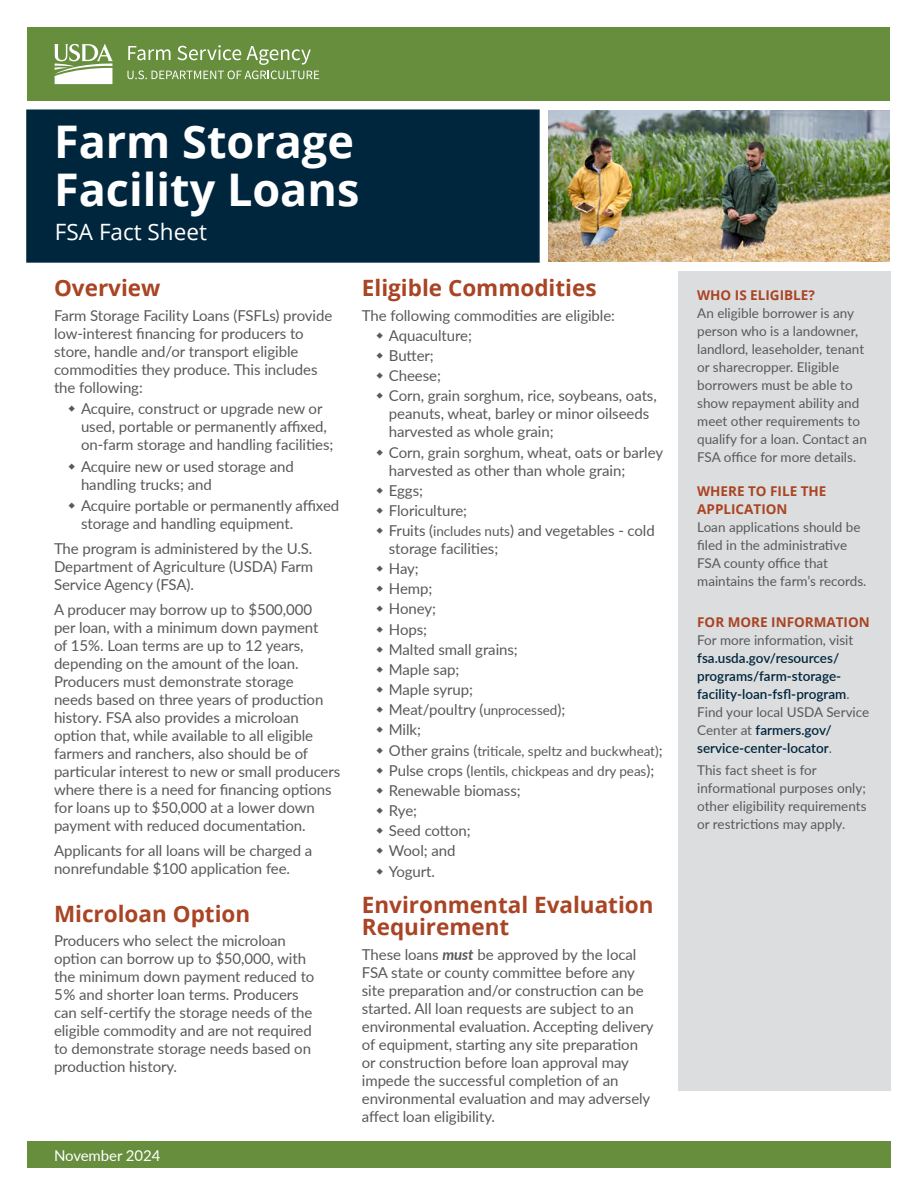
<style>
.page{position:relative;width:918px;height:1188px;background:#fff}
.page>*{position:absolute;margin:0;border:0;box-sizing:border-box;transform-origin:0 0}
.Fact_Sheet_Title{font:700 45px/48px "Open Sans";color:#fff}
.Bullets_level_1{font:700 22.5px/22.5px "Open Sans";color:#a94424}
.Body_Subhead{font:700 22.5px "Open Sans";color:#a94424}
.Body_Text{font:700 22.5px "Open Sans";color:#a94424}
.Fact_Sheet_Subtitle{font:22.5px "Open Sans";color:#fff}
.Body_Text-2{font:15px/18px "Lato";letter-spacing:-.005em;color:#58595b}
.Bullets_level_1-2{font:15px/18px "Lato";letter-spacing:-.005em;color:#58595b}
.Body_Text_White{font:15px "Lato";letter-spacing:-.005em;color:#fff}
.Sidebar_Title{font:13.5px/18px "Lato";color:#58595b}
.Sidebar_Title-2{font:600 13.5px/18px "Lato";color:#00263e}
.Bullets_level_1-3{font:13.5px "Lato";letter-spacing:-.005em;color:#58595b}
.Sidebar_Title-3{font:700 13.5px/18px "Open Sans";color:#a94424}
.Sidebar_Text{font:700 13.5px "Open Sans";color:#a94424}
.s1{font-size:13.5px}
.s2{font-size:15px}
.s3{font-weight:700;font-style:italic}
.s4{font-weight:400;color:#58595b}
</style>
<div class="page">
<div style="left:27px;top:1142px;width:864px;height:26px;background:#668e3d"></div>
<div style="left:678px;top:272px;width:213px;height:819px;background:#dcddde"></div>
<div style="left:26px;top:109px;width:514px;height:154px;background:#00263e;border:2px solid #00263e"></div>
<div style="left:27px;top:27px;width:863px;height:74px;background:#668e3d"></div>
<svg style="left:127px;top:45px;width:192px;height:34px"></svg>
<svg style="left:54px;top:44px;width:59px;height:40px"></svg>
<img style="left:549px;top:110px;width:341px;height:152px">
<h1 class="Fact_Sheet_Title" style="left:54px;top:116px;width:307px">Farm Storage<br>Facility Loans</h1>
<h1 class="Fact_Sheet_Subtitle" style="left:55px;top:217px;width:154px">FSA Fact Sheet</h1>
<h2 class="Body_Subhead" style="left:54px;top:272px;width:108px">Overview</h2>
<p class="Body_Text-2" style="left:54px;top:306px;width:280px">Farm Storage Facility Loans (FSFLs) provide low-interest financing for producers to store, handle and/or transport eligible commodities they produce. This includes the following:</p>
<p class="Bullets_level_1-2" style="left:81px;top:399px;width:254px">Acquire, construct or upgrade new or used, portable or permanently affixed, on-farm storage and handling facilities;</p>
<p class="Bullets_level_1-2" style="left:81px;top:457px;width:214px">Acquire new or used storage and handling trucks; and</p>
<p class="Bullets_level_1-2" style="left:81px;top:496px;width:260px">Acquire portable or permanently affixed storage and handling equipment.</p>
<p class="Body_Text-2" style="left:54px;top:539px;width:261px;text-align:justify">The program is administered by the U.S.<br>Department of Agriculture (USDA) Farm Service Agency (FSA).</p>
<p class="Body_Text-2" style="left:54px;top:600px;width:288px">A producer may borrow up to $500,000<br>per loan, with a minimum down payment<br>of 15%. Loan terms are up to 12 years, depending on the amount of the loan.<br>Producers must demonstrate storage<br>needs based on three years of production history. FSA also provides a microloan option that, while available to all eligible farmers and ranchers, also should be of particular interest to new or small producers where there is a need for financing options for loans up to $50,000 at a lower down payment with reduced documentation.</p>
<p class="Body_Text-2" style="left:54px;top:840px;width:260px">Applicants for all loans will be charged a nonrefundable $100 application fee.</p>
<h2 class="Body_Subhead" style="left:54px;top:897px;width:198px">Microloan Option</h2>
<p class="Body_Text-2" style="left:54px;top:931px;width:262px">Producers who select the microloan option can borrow up to $50,000, with the minimum down payment reduced to 5% and shorter loan terms. Producers can self-certify the storage needs of the eligible commodity and are not required to demonstrate storage needs based on production history.</p>
<p class="Body_Text" style="left:362px;top:272px;width:236px">Eligible Commodities</p>
<p class="Body_Text-2" style="left:362px;top:306px;width:255px">The following commodities are eligible:</p>
<p class="Bullets_level_1-2" style="left:389px;top:326px;width:85px">Aquaculture;</p>
<p class="Bullets_level_1-2" style="left:389px;top:346px;width:47px">Butter;</p>
<p class="Bullets_level_1-2" style="left:389px;top:366px;width:54px">Cheese;</p>
<p class="Bullets_level_1-2" style="left:389px;top:386px;width:269px">Corn, grain sorghum, rice, soybeans, oats, peanuts, wheat, barley or minor oilseeds harvested as whole grain;</p>
<p class="Bullets_level_1-2" style="left:389px;top:442px;width:276px">Corn, grain sorghum, wheat, oats or barley harvested as other than whole grain;</p>
<p class="Bullets_level_1-2" style="left:389px;top:481px;width:36px">Eggs;</p>
<p class="Bullets_level_1-2" style="left:389px;top:501px;width:80px">Floriculture;</p>
<p class="Bullets_level_1-2" style="left:389px;top:521px;width:267px">Fruits (<span class="s1">includes nuts</span>) and vegetables - cold storage facilities;</p>
<p class="Bullets_level_1-2" style="left:389px;top:559px;width:31px">Hay;</p>
<p class="Bullets_level_1-2" style="left:389px;top:579px;width:45px">Hemp;</p>
<p class="Bullets_level_1-2" style="left:389px;top:599px;width:49px">Honey;</p>
<p class="Bullets_level_1-2" style="left:389px;top:620px;width:40px">Hops;</p>
<p class="Bullets_level_1-2" style="left:389px;top:640px;width:130px">Malted small grains;</p>
<p class="Bullets_level_1-2" style="left:389px;top:660px;width:72px">Maple sap;</p>
<p class="Bullets_level_1-2" style="left:389px;top:680px;width:86px">Maple syrup;</p>
<p class="Bullets_level_1-2" style="left:389px;top:700px;width:178px">Meat/poultry (<span class="s1">unprocessed</span>);</p>
<p class="Bullets_level_1-2" style="left:389px;top:720px;width:34px">Milk;</p>
<p class="Bullets_level_1-3" style="left:389px;top:741px;width:275px"><span class="s2">Other grains (</span>triticale, speltz and buckwheat)<span class="s2">;</span></p>
<p class="Bullets_level_1-3" style="left:389px;top:761px;width:267px"><span class="s2">Pulse crops (</span>lentils, chickpeas and dry peas<span class="s2">);</span></p>
<p class="Bullets_level_1-2" style="left:389px;top:781px;width:133px">Renewable biomass;</p>
<p class="Bullets_level_1-2" style="left:389px;top:801px;width:30px">Rye;</p>
<p class="Bullets_level_1-2" style="left:389px;top:821px;width:83px">Seed cotton;</p>
<p class="Bullets_level_1-2" style="left:389px;top:841px;width:68px">Wool; and</p>
<p class="Bullets_level_1-2" style="left:389px;top:861px;width:48px">Yogurt.</p>
<p class="Bullets_level_1" style="left:362px;top:893px;width:293px">Environmental Evaluation<br>Requirement</p>
<p class="Body_Text-2" style="left:362px;top:945px;width:293px">These loans <span class="s3">must</span> be approved by the local FSA state or county committee before any site preparation and/or construction can be started. All loan requests are subject to an environmental evaluation. Accepting delivery of equipment, starting any site preparation or construction before loan approval may impede the successful completion of an environmental evaluation and may adversely affect loan eligibility.</p>
<p class="Body_Text_White" style="left:54px;top:1144px;width:108px">November 2024</p>
<p class="Sidebar_Text" style="left:697px;top:286px;width:119px">WHO IS ELIGIBLE?</p>
<h2 class="Sidebar_Title" style="left:697px;top:304px;width:171px">An eligible borrower is any person who is a landowner, landlord, leaseholder, tenant or sharecropper. Eligible borrowers must be able to show repayment ability and meet other requirements to qualify for a loan. Contact an<br>FSA office for more details.</h2>
<h2 class="Sidebar_Title-3" style="left:697px;top:482px;width:131px">WHERE TO FILE THE<br>APPLICATION</h2>
<h2 class="Sidebar_Title" style="left:697px;top:517px;width:171px">Loan applications should be filed in the administrative<br>FSA county office that maintains the farm’s records.</h2>
<h2 class="Sidebar_Title-3" style="left:697px;top:613px;width:174px">FOR MORE INFORMATION</h2>
<h2 class="Sidebar_Title-2" style="left:697px;top:631px;width:174px"><span class="s4">For more information, visit </span>fsa.usda.gov/resources/ programs/farm-storage&shy;facility-loan-fsfl-program<span class="s4">.<br>Find your local USDA Service<br>Center at</span> farmers.gov/ service-center-locator<span class="s4">.</span></h2>
<h2 class="Sidebar_Title" style="left:697px;top:760px;width:171px">This fact sheet is for informational purposes only; other eligibility requirements or restrictions may apply.</h2>
</div>
